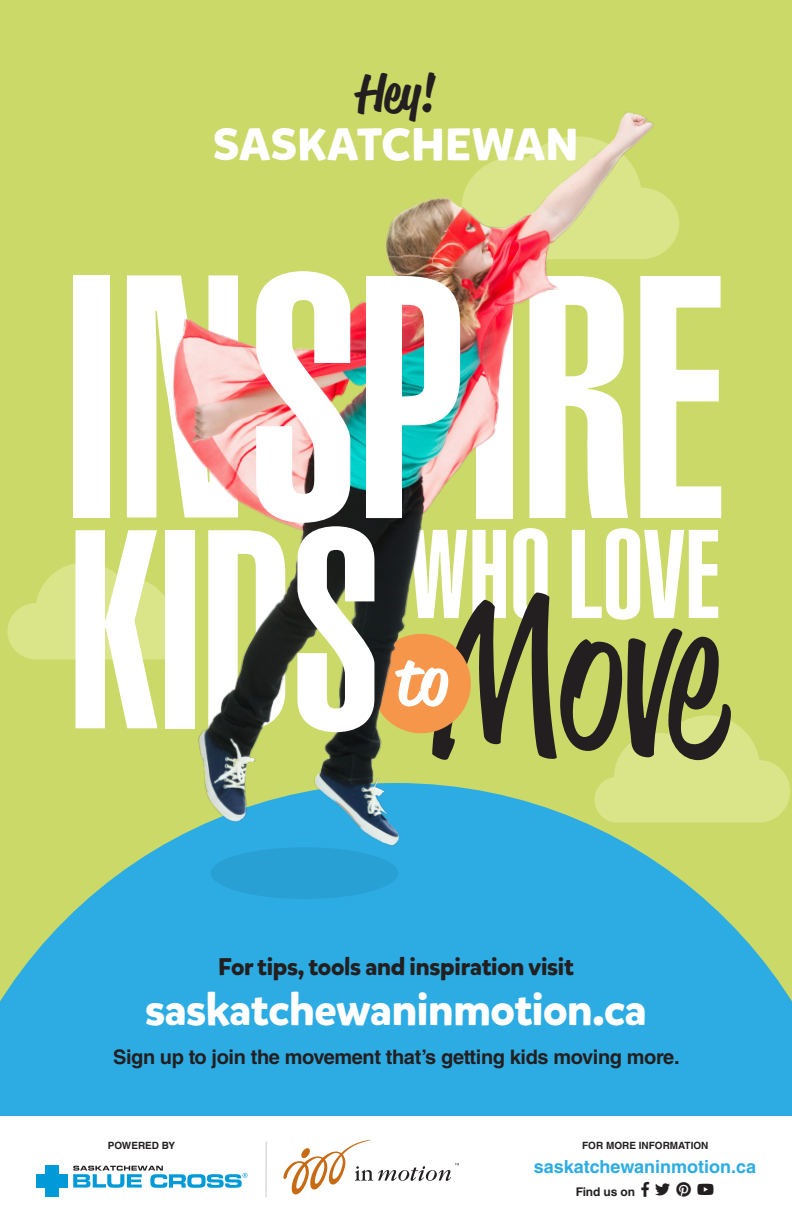
<style>
.page{position:relative;width:792px;height:1224px;background:#fff}
.page>*{position:absolute;margin:0;border:0;box-sizing:border-box;transform-origin:0 0}
.t1{font:340px "Helvetica LT Std Ultra Comp";letter-spacing:-.01em;color:#fff}
.t2{font:278.2px "Helvetica LT Std Ultra Comp";color:#fff}
.t3{font:199px "Reklame Script";color:#231f20}
.t4{font:123.9px "Helvetica LT Std Ultra Comp";color:#fff}
.t5{font:500 69px "Reklame Script";color:#fff}
.t6{font:500 50px "Reklame Script";color:#231f20}
.t7{font:700 45px "Mikado";letter-spacing:.005em;color:#fff}
.t8{font:700 44px "Mikado";letter-spacing:-.01em;color:#fff}
.t9{font:700 24px "Mikado";letter-spacing:-.01em;color:#231f20}
.t10{font:700 20px "Helvetica LT Std";letter-spacing:-.02em;color:#231f20}
.t11{font:700 18px "Helvetica LT Std";color:#2dace3}
.t12{font:700 12px "Helvetica LT Std";letter-spacing:-.01em;color:#231f20}
.t13{font:700 10px "Helvetica LT Std";color:#231f20}
</style>
<div class="page">
<div style="left:0;top:0;width:792px;height:1213px;background:#cbd969"></div>
<svg style="left:7px;top:562px;width:152px;height:97px"></svg>
<svg style="left:663px;top:194px;width:16px;height:58px"></svg>
<svg style="left:663px;top:715px;width:126px;height:68px"></svg>
<svg style="left:0;top:783px;width:792px;height:333px;fill:#2dace3"></svg>
<div style="left:211px;top:847px;width:188px;height:52px;background:#29a0d3;border-radius:50%"></div>
<div style="left:0;top:1116px;width:792px;height:108px;background:#fff"></div>
<svg style="left:284px;top:1140px;width:175px;height:54px"></svg>
<div style="left:45px;top:1165px;width:14px;height:32px;background:#009ad9"></div>
<div style="left:36px;top:1174px;width:31px;height:14px;background:#009ad9"></div>
<svg style="left:73px;top:1166px;width:175px;height:22px"></svg>
<hr style="left:265px;top:1141px;width:2px;height:56px;background:#c7c8ca">
<img style="left:159px;top:112px;width:504px;height:741px">
<p class="t6" style="left:357px;top:58px;width:80px">Hey!</p>
<p class="t7" style="left:213px;top:116px;width:367px">SASKATCHEWAN</p>
<p class="t1" style="left:63px;top:204px;width:663px">INSPIRE</p>
<p class="t2" style="left:67px;top:471px;width:317px">KIDS</p>
<p class="t4" style="left:409px;top:503px;width:312px">WHO LOVE</p>
<p class="t3" style="left:435px;top:541px;width:287px">Move</p>
<p class="t5" style="left:395px;top:633px;width:54px">to</p>
<p class="t9" style="left:218px;top:951px;width:357px">For tips, tools and inspiration visit</p>
<p class="t8" style="left:145px;top:982px;width:503px">saskatchewaninmotion.ca</p>
<p class="t10" style="left:113px;top:1044px;width:568px">Sign up to join the movement that’s getting kids moving more.</p>
<p class="t13" style="left:108px;top:1139px;width:69px">POWERED BY</p>
<p class="t13" style="left:582px;top:1139px;width:128px">FOR MORE INFORMATION</p>
<p class="t11" style="left:534px;top:1156px;width:224px">saskatchewaninmotion.ca</p>
<p class="t12" style="left:576px;top:1185px;width:61px">Find us on</p>
</div>
